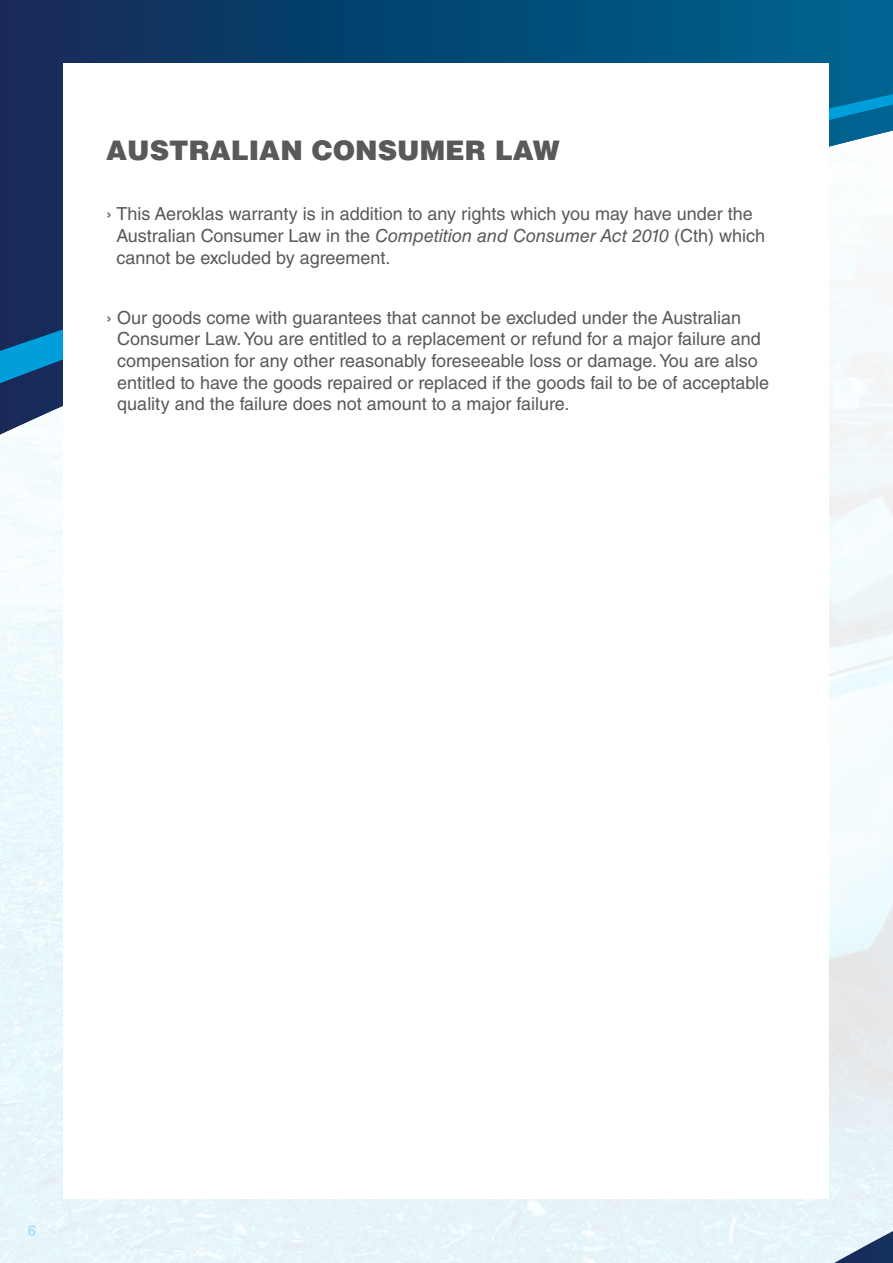
<style>
.page{position:relative;width:893px;height:1263px;background:#fff}
.page>*{position:absolute;margin:0;border:0;box-sizing:border-box;transform-origin:0 0}
.t1{font:900 27px "Helvetica LT Std";color:#58595b}
.t2{font:18px/21.6px "Helvetica LT Std";color:#58595b}
.t3{font:700 15px "Helvetica LT Std";color:#abe1fa}
.s1{font-style:italic}
</style>
<div class="page">
<svg style="left:0;top:0;width:893px;height:440px"></svg>
<svg style="left:811px;top:878px;width:82px;height:385px;background:#dfe9ed"></svg>
<div style="left:64px;top:64px;width:765px;height:1135px;background:#fff"></div>
<h1 class="t1" style="left:106px;top:133px;width:455px">AUSTRALIAN CONSUMER LAW</h1>
<p class="t2" style="left:116px;top:203px;width:650px;text-indent:-10px">› This Aeroklas warranty is in addition to any rights which you may have under the<br>Australian Consumer Law in the <span class="s1">Competition and Consumer Act 2010</span> (Cth) which cannot be excluded by agreement.</p>
<p class="t2" style="left:117px;top:307px;width:653px;text-indent:-11px">› Our goods come with guarantees that cannot be excluded under the Australian Consumer Law. You are entitled to a replacement or refund for a major failure and compensation for any other reasonably foreseeable loss or damage. You are also entitled to have the goods repaired or replaced if the goods fail to be of acceptable quality and the failure does not amount to a major failure.</p>
<p class="t3" style="left:28px;top:1222px;width:10px">6</p>
</div>
